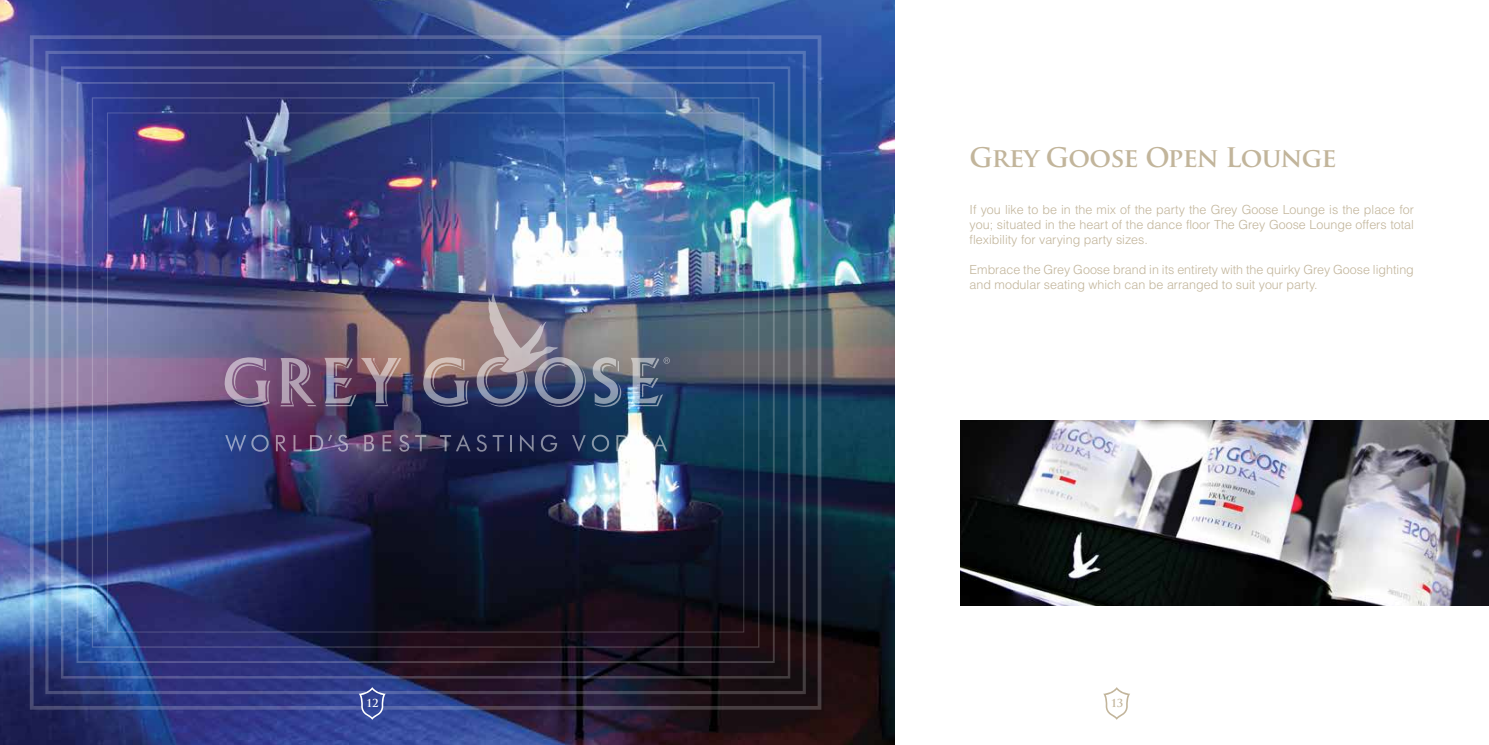
<style>
.page{position:relative;width:1489px;height:745px;background:#fff}
.page>*{position:absolute;margin:0;border:0;box-sizing:border-box;transform-origin:0 0}
.t1{font:700 26.25px "Trajan Pro";letter-spacing:-.025em;color:#c2b59b}
.t2{font:300 12.5px/15px "Helvetica";color:#c2b59b;text-align:justify}
.t3{font:700 10.75px "Trajan Pro";color:#fff}
.t4{font:700 10.75px "Trajan Pro";color:#c2b59b}
</style>
<div class="page">
<img style="left:0;top:0;width:894px;height:744px">
<img style="left:30px;top:35px;width:791px;height:674px">
<img style="left:44px;top:49px;width:763px;height:646px">
<svg style="left:359px;top:686px;width:27px;height:33px"></svg>
<svg style="left:1103px;top:687px;width:27px;height:32px"></svg>
<svg style="left:225px;top:434px;width:44px;height:17px"></svg>
<svg style="left:276px;top:435px;width:10px;height:16px"></svg>
<svg style="left:293px;top:435px;width:8px;height:16px"></svg>
<svg style="left:310px;top:434px;width:22px;height:17px"></svg>
<svg style="left:338px;top:434px;width:10px;height:17px"></svg>
<svg style="left:364px;top:435px;width:10px;height:16px"></svg>
<svg style="left:382px;top:435px;width:9px;height:16px"></svg>
<svg style="left:399px;top:434px;width:10px;height:17px"></svg>
<svg style="left:415px;top:435px;width:11px;height:16px"></svg>
<svg style="left:440px;top:434px;width:30px;height:17px"></svg>
<svg style="left:476px;top:434px;width:10px;height:17px"></svg>
<svg style="left:492px;top:435px;width:11px;height:16px"></svg>
<svg style="left:510px;top:435px;width:2px;height:16px"></svg>
<svg style="left:520px;top:434px;width:13px;height:17px"></svg>
<svg style="left:541px;top:434px;width:16px;height:17px"></svg>
<svg style="left:572px;top:435px;width:13px;height:16px"></svg>
<svg style="left:591px;top:434px;width:18px;height:17px"></svg>
<svg style="left:616px;top:435px;width:13px;height:16px"></svg>
<svg style="left:636px;top:434px;width:31px;height:17px"></svg>
<svg style="left:324px;top:357px;width:77px;height:49px;background:#745e73"></svg>
<svg style="left:225px;top:348px;width:45px;height:61px;background:#826b90"></svg>
<svg style="left:280px;top:358px;width:36px;height:48px;background:#8b6e89"></svg>
<svg style="left:630px;top:357px;width:40px;height:49px;background:#61738c"></svg>
<svg style="left:592px;top:357px;width:30px;height:50px"></svg>
<img style="left:422px;top:293px;width:164px;height:116px">
<img style="left:960px;top:420px;width:528px;height:185px">
<h1 class="t1" style="left:969px;top:141px;width:368px">Grey Goose Open Lounge</h1>
<p class="t2" style="left:969px;top:201px;width:446px">If you like to be in the mix of the party the Grey Goose Lounge is the place for you; situated in the heart of the dance floor The Grey Goose Lounge offers total flexibility for varying party sizes.</p>
<p class="t2" style="left:969px;top:261px;width:446px">Embrace the Grey Goose brand in its entirety with the quirky Grey Goose lighting and modular seating which can be arranged to suit your party.</p>
<p class="t3" style="left:366px;top:695px;width:14px">12</p>
<p class="t4" style="left:1110px;top:695px;width:14px">13</p>
</div>
